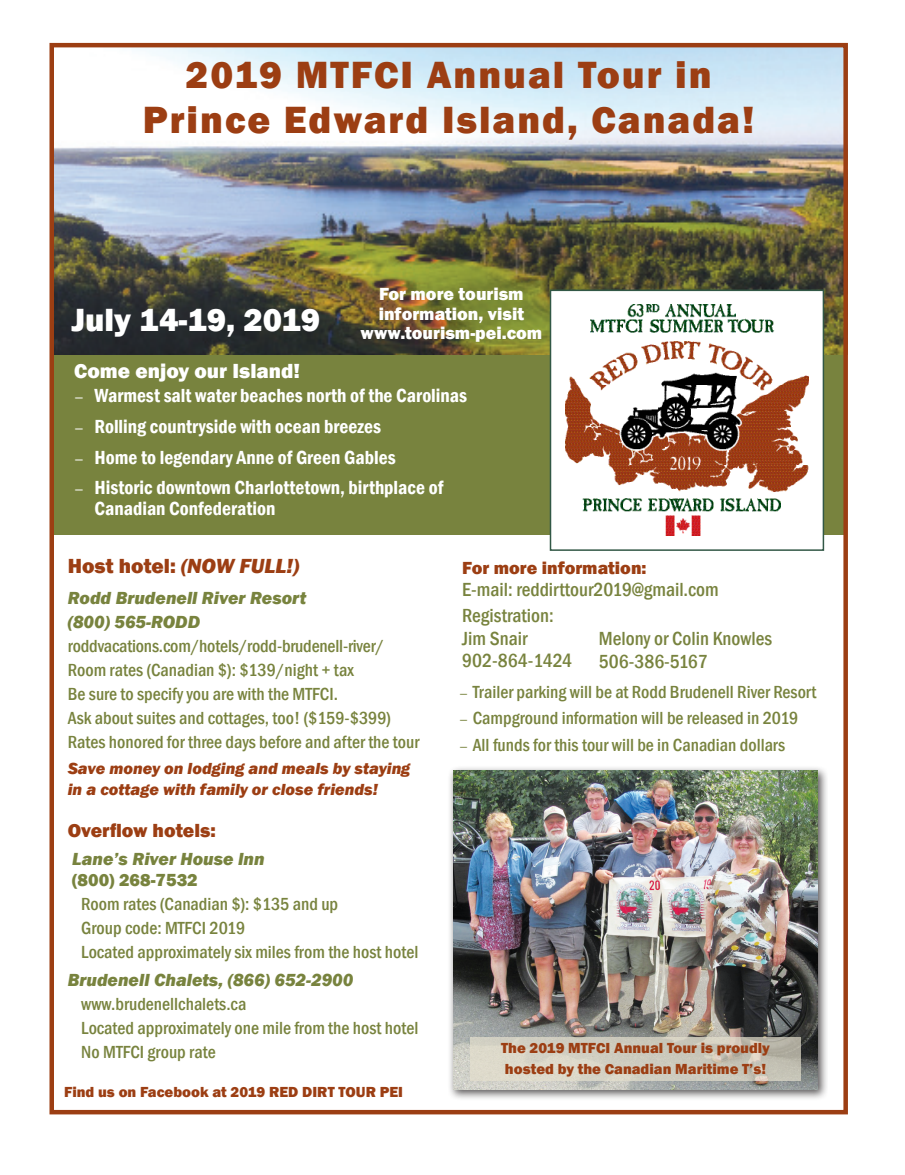
<style>
.page{position:relative;width:905px;height:1175px;background:#fff}
.page>*{position:absolute;margin:0;border:0;box-sizing:border-box;transform-origin:0 0}
.t1{font:800 39px/45px "Franklin Gothic";letter-spacing:.05em;color:#9c3e13;text-align:center}
.t2{font:800 33px "Franklin Gothic";color:#fff}
.t3{font:800 21px "Franklin Gothic";color:#9c3e13}
.t4{font:800 21px "Franklin Gothic";color:#fff}
.t5{font:600 condensed 19.5px/21px "Franklin Gothic";color:#fff}
.t6{font:500 condensed 19.5px/22.5px "Franklin Gothic";color:#78833e}
.t7{font:800 19.5px "Franklin Gothic";color:#9c3e13}
.t8{font:500 condensed 18px "Franklin Gothic";color:#78833e}
.t9{font:italic 800 18px/24px "Franklin Gothic";color:#78833e}
.t10{font:800 18px/19.5px "Franklin Gothic";color:#fff;text-align:center}
.t11{font:800 18px "Franklin Gothic";color:#9c3e13}
.t12{font:800 18px "Franklin Gothic";color:#78833e}
.t13{font:italic 800 16.5px/21px "Franklin Gothic";color:#9c3e13}
.t14{font:800 15px/21px "Franklin Gothic";color:#9c3e13}
.s1{font-family:"Adobe Garamond Pro";font-weight:400;font-stretch:normal}
.s2{font-style:italic}
</style>
<div class="page">
<div style="left:447px;top:764px;width:381px;height:336px;background:#231f20;opacity:.75"></div>
<img style="left:453px;top:770px;width:365px;height:319px">
<div style="left:50px;top:353px;width:797px;height:181px;background:#78833e"></div>
<img style="left:54px;top:48px;width:788px;height:306px">
<div style="left:49px;top:43px;width:798px;height:1071px;border:4px solid #9c3e13"></div>
<div style="left:549px;top:289px;width:275px;height:262px;background:#fff;border:2px solid #325846"></div>
<img style="left:565px;top:305px;width:243px;height:230px">
<svg style="left:470px;top:1036px;width:331px;height:44px;background:#cdcabc"></svg>
<p class="t1" style="left:143px;top:52px;width:613px">2019 MTFCI Annual Tour in<br>Prince Edward Island, Canada!</p>
<p class="t2" style="left:71px;top:299px;width:250px">July 14-19, 2019</p>
<p class="t10" style="left:360px;top:284px;width:183px">For more tourism information, visit www.tourism-pei.com</p>
<p class="t4" style="left:74px;top:357px;width:227px">Come enjoy our Island!</p>
<p class="t5" style="left:74px;top:385px;width:394px"><span class="s1">−</span> Warmest salt water beaches north of the Carolinas</p>
<p class="t5" style="left:74px;top:415px;width:308px"><span class="s1">−</span> Rolling countryside with ocean breezes</p>
<p class="t5" style="left:74px;top:446px;width:323px"><span class="s1">−</span> Home to legendary Anne of Green Gables</p>
<p class="t5" style="left:94px;top:477px;width:350px;text-indent:-20px"><span class="s1">−</span> Historic downtown Charlottetown, birthplace of<br>Canadian Confederation</p>
<p class="t3" style="left:68px;top:552px;width:233px">Host hotel: <span class="s2">(NOW FULL!)</span></p>
<p class="t9" style="left:68px;top:586px;width:240px">Rodd Brudenell River Resort (800) 565-RODD</p>
<p class="t8" style="left:68px;top:634px;width:318px">roddvacations.com/hotels/rodd-brudenell-river/</p>
<p class="t8" style="left:68px;top:658px;width:287px">Room rates (Canadian $): $139/night + tax</p>
<p class="t8" style="left:68px;top:682px;width:272px">Be sure to specify you are with the MTFCI.</p>
<p class="t8" style="left:68px;top:706px;width:325px">Ask about suites and cottages, too! ($159-$399)</p>
<p class="t8" style="left:68px;top:730px;width:353px">Rates honored for three days before and after the tour</p>
<p class="t13" style="left:68px;top:758px;width:344px">Save money on lodging and meals by staying in a cottage with family or close friends!</p>
<p class="t7" style="left:68px;top:818px;width:149px">Overflow hotels:</p>
<p class="t9" style="left:72px;top:847px;width:194px">Lane’s River House Inn</p>
<p class="t12" style="left:72px;top:868px;width:127px">(800) 268-7532</p>
<p class="t8" style="left:81px;top:892px;width:258px">Room rates (Canadian $): $135 and up</p>
<p class="t8" style="left:81px;top:916px;width:165px">Group code: MTFCI 2019</p>
<p class="t8" style="left:81px;top:940px;width:338px">Located approximately six miles from the host hotel</p>
<p class="t9" style="left:68px;top:967px;width:287px">Brudenell Chalets, (866) 652-2900</p>
<p class="t8" style="left:81px;top:992px;width:166px">www.brudenellchalets.ca</p>
<p class="t8" style="left:81px;top:1016px;width:338px">Located approximately one mile from the host hotel</p>
<p class="t8" style="left:81px;top:1040px;width:136px">No MTFCI group rate</p>
<p class="t14" style="left:64px;top:1081px;width:340px">Find us on Facebook at 2019 RED DIRT TOUR PEI</p>
<p class="t11" style="left:462px;top:556px;width:186px">For more information:</p>
<p class="t6" style="left:462px;top:578px;width:258px">E-mail: reddirttour2019@gmail.com</p>
<p class="t6" style="left:462px;top:604px;width:93px">Registration:</p>
<p class="t6" style="left:462px;top:627px;width:67px">Jim Snair</p>
<p class="t6" style="left:462px;top:649px;width:111px">902-864-1424</p>
<p class="t6" style="left:598px;top:627px;width:175px">Melony or Colin Knowles<br>506-386-5167</p>
<p class="t8" style="left:459px;top:680px;width:359px"><span class="s1">−</span> Trailer parking will be at Rodd Brudenell River Resort</p>
<p class="t8" style="left:459px;top:706px;width:340px"><span class="s1">−</span> Campground information will be released in 2019</p>
<p class="t8" style="left:459px;top:732px;width:327px"><span class="s1">−</span> All funds for this tour will be in Canadian dollars</p>
<p class="t14" style="left:501px;top:1037px;width:270px">The 2019 MTFCI Annual Tour is proudly hosted by the Canadian Maritime T’s!</p>
</div>
